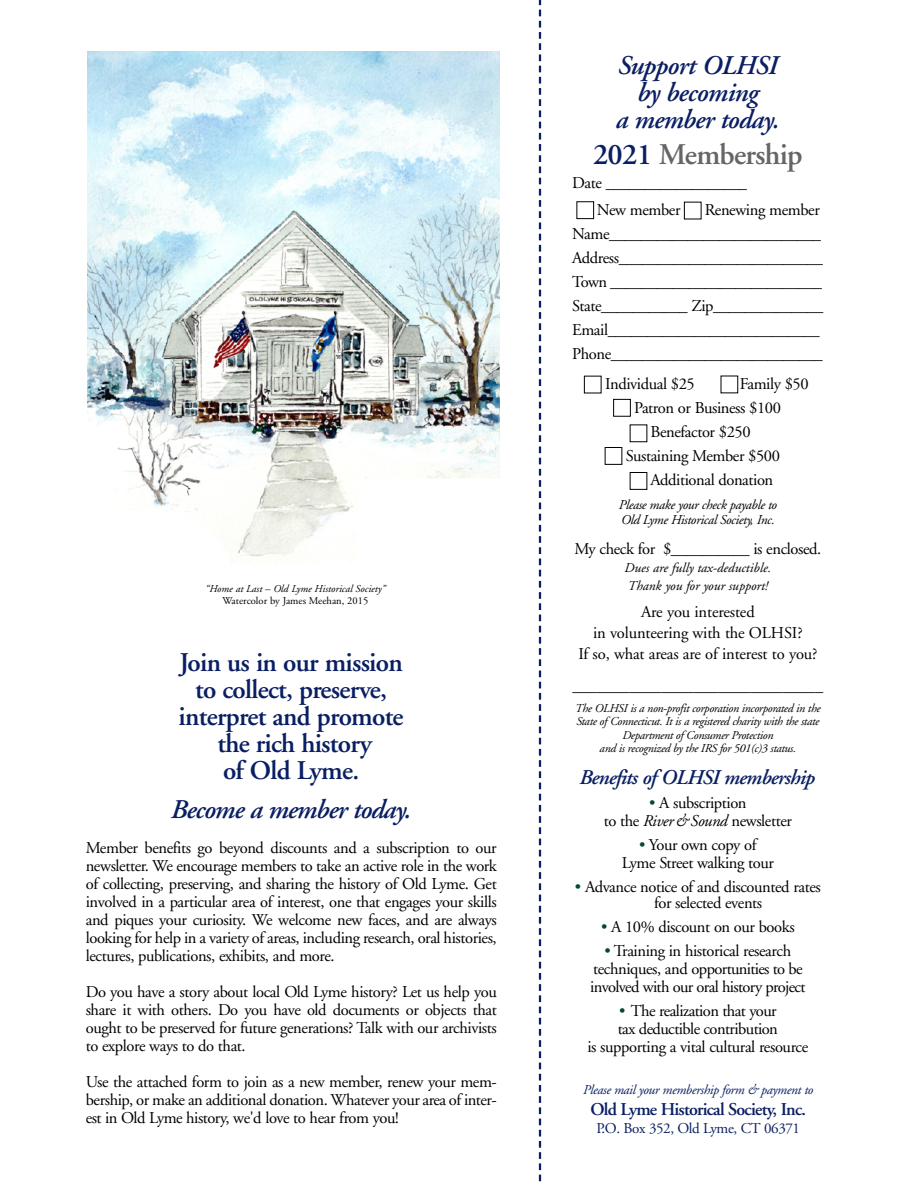
<style>
.page{position:relative;width:918px;height:1188px;background:#fff}
.page>*{position:absolute;margin:0;border:0;box-sizing:border-box;transform-origin:0 0}
.t1{font:600 30px "Adobe Garamond";letter-spacing:-.025em;color:#666}
.t2{font:600 27px/27px "Adobe Garamond";letter-spacing:-.025em;color:#0a1f63;text-align:center}
.t3{font:italic 600 27px/27px "Adobe Garamond";letter-spacing:-.025em;color:#0a1f63;text-align:center}
.t4{font:italic 600 21px "Adobe Garamond";letter-spacing:-.035em;color:#0a1f63}
.t5{font:600 18px "Adobe Garamond";letter-spacing:-.04em;color:#0a1f63}
.t6{font:16.5px/18px "Adobe Garamond";letter-spacing:-.025em;color:#000;text-align:center}
.t7{font:15px "Adobe Garamond";letter-spacing:-.025em;color:#0a1f63}
.t8{font:italic 13.5px/15px "Adobe Garamond";letter-spacing:-.025em;color:#000}
.t9{font:italic 13.5px/18px "Adobe Garamond";color:#000}
.t10{font:italic 13.5px "Adobe Garamond";letter-spacing:-.025em;color:#0a1f63}
.t11{font:italic 12px/13.5px "Adobe Garamond";letter-spacing:-.025em;color:#000;text-align:center}
.t12{font:italic 10.5px "Adobe Garamond";color:#000}
.t13{font:10.5px "Adobe Garamond";color:#000}
.s1{color:#0a1f63}
.s2{color:#004d26}
.s3{font-style:italic}
</style>
<div class="page">
<div style="left:576px;top:201px;width:18px;height:18px;border:1px solid #000"></div>
<div style="left:684px;top:202px;width:17px;height:17px;border:1px solid #000"></div>
<div style="left:584px;top:376px;width:18px;height:17px;border:1px solid #000"></div>
<div style="left:613px;top:399px;width:18px;height:18px;border:1px solid #000"></div>
<div style="left:605px;top:447px;width:17px;height:18px;border:1px solid #000"></div>
<div style="left:630px;top:472px;width:17px;height:18px;border:1px solid #000"></div>
<svg style="left:539px;top:0;width:2px;height:1181px"></svg>
<img style="left:88px;top:52px;width:412px;height:509px">
<p class="t12" style="left:205px;top:584px;width:181px">“Home at Last – Old Lyme Historical Society”</p>
<p class="t13" style="left:222px;top:596px;width:147px">Watercolor by James Meehan, 2015</p>
<h2 class="t2" style="left:179px;top:651px;width:227px">Join us in our mission to collect, preserve, interpret and promote the rich history<br>of Old Lyme.</h2>
<h2 class="t3" style="left:171px;top:798px;width:242px">Become a member today.</h2>
<p class="t6" style="left:86px;top:840px;width:413px;text-align:justify">Member benefits go beyond discounts and a subscription to our newsletter. We encourage members to take an active role in the work of collecting, preserving, and sharing the history of Old Lyme. Get involved in a particular area of interest, one that engages your skills and piques your curiosity. We welcome new faces, and are always looking for help in a variety of areas, including research, oral histories, lectures, publications, exhibits, and more.</p>
<p class="t6" style="left:86px;top:984px;width:413px;text-align:justify">Do you have a story about local Old Lyme history? Let us help you share it with others. Do you have old documents or objects that ought to be preserved for future generations? Talk with our archivists to explore ways to do that.</p>
<p class="t6" style="left:86px;top:1074px;width:413px;text-align:justify">Use the attached form to join as a new member, renew your mem&shy;bership, or make an additional donation. Whatever your area of inter&shy;est in Old Lyme history, we'd love to hear from you!</p>
<h2 class="t3" style="left:616px;top:54px;width:165px">Support OLHSI by becoming<br>a member today.</h2>
<h1 class="t1" style="left:593px;top:143px;width:211px"><span class="s1">2021</span> Membership</h1>
<p class="t6" style="left:597px;top:171px;width:152px;line-height:27px;text-align:left;text-indent:-25px">Date __________________<br>New member</p>
<p class="t6" style="left:572px;top:199px;width:253px;line-height:24px;text-align:left;text-indent:133px">Renewing member Name___________________________ Address__________________________ Town ___________________________ State___________ Zip______________ Email___________________________ Phone___________________________</p>
<p class="t6" style="left:605px;top:376px;width:91px">Individual $25</p>
<p class="t6" style="left:740px;top:376px;width:70px">Family $50</p>
<p class="t6" style="left:634px;top:400px;width:148px">Patron or Business $100</p>
<p class="t6" style="left:651px;top:424px;width:101px">Benefactor $250</p>
<p class="t6" style="left:626px;top:448px;width:156px">Sustaining Member $500</p>
<p class="t6" style="left:651px;top:472px;width:124px">Additional donation</p>
<p class="t8" style="left:619px;top:499px;width:160px">Please make your check payable to<br>Old Lyme Historical Society, Inc.</p>
<p class="t6" style="left:574px;top:541px;width:248px">My check for $__________ is enclosed.</p>
<p class="t9" style="left:625px;top:560px;width:148px">Dues are fully tax-deductible.<br>Thank you for your support!</p>
<p class="t6" style="left:578px;top:603px;width:241px;line-height:21px">Are you interested<br>in volunteering with the OLHSI?<br>If so, what areas are of interest to you?</p>
<p class="t6" style="left:572px;top:678px;width:252px">_______________________________</p>
<p class="t11" style="left:575px;top:702px;width:247px">The OLHSI is a non-profit corporation incorporated in the State of Connecticut. It is a registered charity with the state Department of Consumer Protection<br>and is recognized by the IRS for 501(c)3 status.</p>
<p class="t4" style="left:579px;top:769px;width:237px">Benefits of OLHSI membership</p>
<p class="t6" style="left:604px;top:795px;width:190px"><span class="s2">•</span> A subscription<br>to the <span class="s3">River &amp; Sound</span> newsletter</p>
<p class="t6" style="left:622px;top:837px;width:154px"><span class="s2">•</span> Your own copy of<br>Lyme Street walking tour</p>
<p class="t6" style="left:654px;top:880px;width:168px;line-height:16.5px;text-align:left;text-indent:-79px"><span class="s2">•</span> Advance notice of and discounted rates for selected events</p>
<p class="t6" style="left:601px;top:919px;width:195px"><span class="s2">•</span> A 10% discount on our books</p>
<p class="t6" style="left:590px;top:943px;width:217px"><span class="s2">•</span> Training in historical research techniques, and opportunities to be involved with our oral history project</p>
<p class="t6" style="left:587px;top:1003px;width:222px"><span class="s2">•</span> The realization that your<br>tax deductible contribution<br>is supporting a vital cultural resource</p>
<p class="t10" style="left:583px;top:1085px;width:232px">Please mail your membership form &amp; payment to</p>
<p class="t5" style="left:590px;top:1103px;width:217px">Old Lyme Historical Society, Inc.</p>
<p class="t7" style="left:596px;top:1123px;width:205px">P.O. Box 352, Old Lyme, CT 06371</p>
</div>
